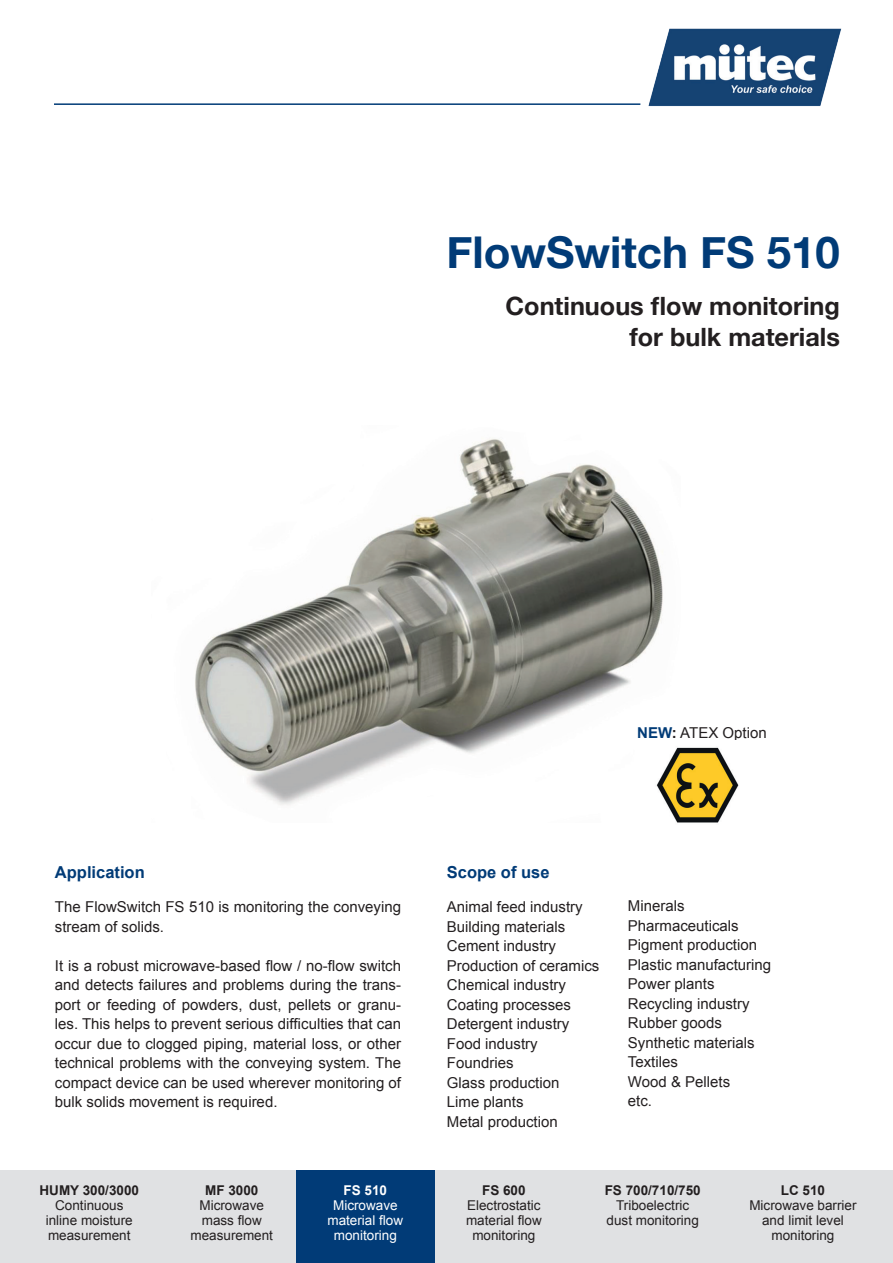
<style>
.page{position:relative;width:893px;height:1263px;background:#fff}
.page>*{position:absolute;margin:0;border:0;box-sizing:border-box;transform-origin:0 0}
.t1{font:700 43.8px "Helvetica Neue";color:#013b77}
.t2{font:700 25.2px/30.3px "Helvetica Neue";color:#231f20;text-align:right}
.t3{font:700 16.5px "Arial";color:#013b77}
.t4{font:15px/19.5px "Arial";color:#231f20}
.t5{font:13.5px/15px "Arial";color:#231f20;text-align:center}
.t6{font:700 13.5px "Arial";color:#231f20}
.t7{font:13.5px/15px "Arial";color:#fff;text-align:center}
.t8{font:700 13.5px "Arial";color:#fff}
.s1{font-weight:700;color:#013b77}
.s2{font-weight:700}
</style>
<div class="page">
<img style="left:195px;top:438px;width:468px;height:367px">
<div style="left:0;top:1170px;width:893px;height:93px;background:#e0e1e3"></div>
<div style="left:297px;top:1170px;width:138px;height:93px;background:#013b77"></div>
<img style="left:652px;top:741px;width:87px;height:82px">
<img style="left:648px;top:28px;width:194px;height:79px">
<hr style="left:54px;top:103px;width:586px;height:2px;background:#013b77">
<h1 class="t1" style="left:446px;top:218px;width:395px">FlowSwitch FS 510</h1>
<h2 class="t2" style="left:506px;top:292px;width:336px">Continuous flow monitoring for bulk materials</h2>
<p class="t4" style="left:637px;top:723px;width:131px"><span class="s1">NEW</span><span class="s2">:</span> ATEX Option</p>
<p class="t3" style="left:55px;top:861px;width:91px">Application</p>
<p class="t4" style="left:55px;top:897px;width:348px">The FlowSwitch FS 510 is monitoring the conveying stream of solids.</p>
<p class="t4" style="left:55px;top:956px;width:348px;text-align:justify">It is a robust microwave-based flow / no-flow switch and detects failures and problems during the trans&shy;port or feeding of powders, dust, pellets or granu&shy;les. This helps to prevent serious difficulties that can occur due to clogged piping, material loss, or other technical problems with the conveying system. The compact device can be used wherever monitoring of bulk solids movement is required.</p>
<p class="t6" style="left:40px;top:1181px;width:101px">HUMY 300/3000</p>
<p class="t5" style="left:46px;top:1197px;width:89px">Continuous inline moisture measurement</p>
<p class="t6" style="left:205px;top:1181px;width:55px">MF 3000</p>
<p class="t5" style="left:190px;top:1197px;width:84px">Microwave mass flow measurement</p>
<p class="t8" style="left:344px;top:1181px;width:45px">FS 510</p>
<p class="t7" style="left:327px;top:1198px;width:77px">Microwave material flow monitoring</p>
<p class="t3" style="left:447px;top:861px;width:104px">Scope of use</p>
<p class="t4" style="left:447px;top:897px;width:154px">Animal feed industry<br>Building materials<br>Cement industry<br>Production of ceramics<br>Chemical industry<br>Coating processes<br>Detergent industry<br>Food industry<br>Foundries<br>Glass production<br>Lime plants<br>Metal production</p>
<p class="t4" style="left:628px;top:896px;width:145px">Minerals<br>Pharmaceuticals<br>Pigment production<br>Plastic manufacturing<br>Power plants<br>Recycling industry<br>Rubber goods<br>Synthetic materials<br>Textiles<br>Wood &amp; Pellets<br>etc.</p>
<p class="t6" style="left:482px;top:1181px;width:45px">FS 600</p>
<p class="t5" style="left:466px;top:1197px;width:77px">Electrostatic material flow monitoring</p>
<p class="t6" style="left:605px;top:1181px;width:98px">FS 700/710/750</p>
<p class="t5" style="left:607px;top:1197px;width:94px">Triboelectric dust monitoring</p>
<p class="t6" style="left:781px;top:1181px;width:46px">LC 510</p>
<p class="t5" style="left:749px;top:1197px;width:109px">Microwave barrier and limit level monitoring</p>
</div>
